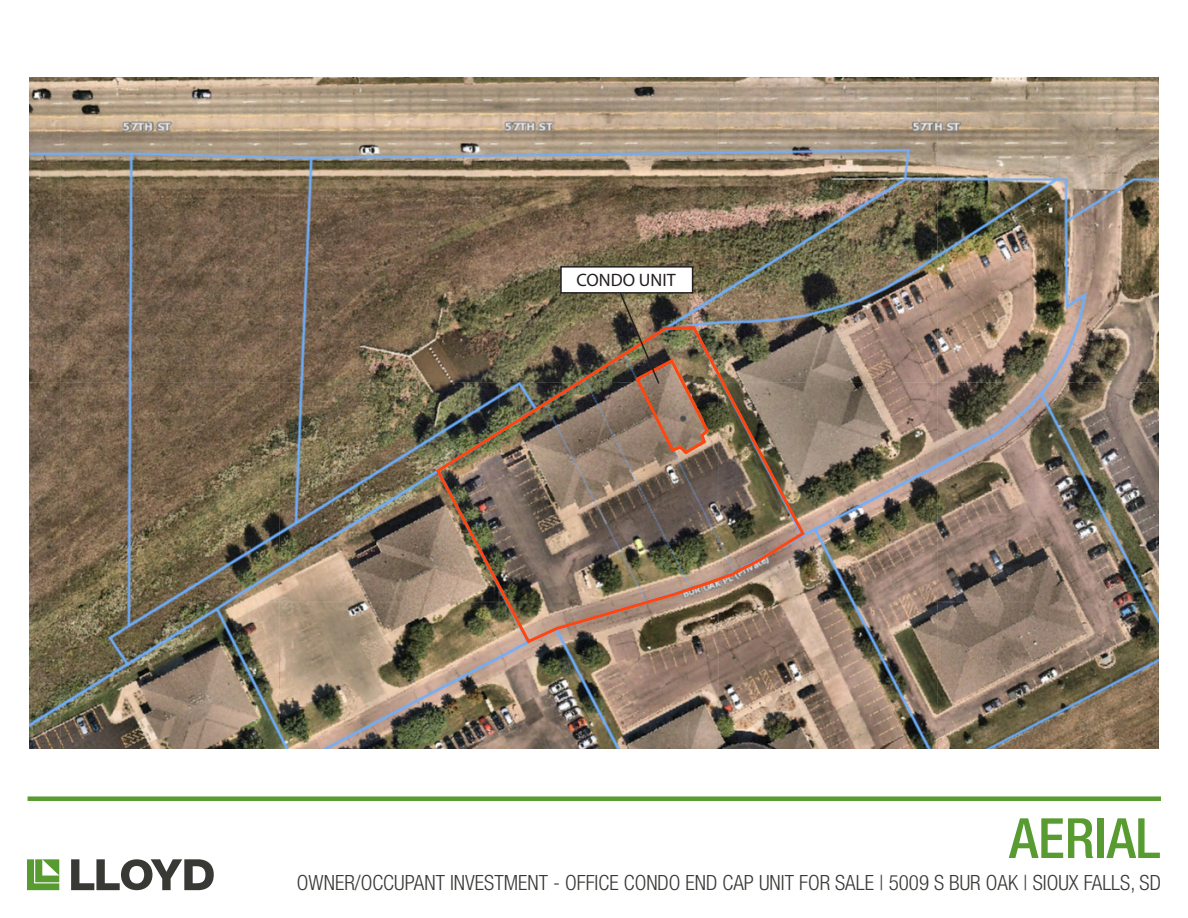
<style>
.page{position:relative;width:1188px;height:918px;background:#fff}
.page>*{position:absolute;margin:0;border:0;box-sizing:border-box;transform-origin:0 0}
.t1{font:500 condensed 55.5px "Helvetica Neue LT Std";color:#589b31}
.t2{font:300 condensed 21px "Helvetica Neue LT Std";color:#383935}
.t3{font:18px "Myriad Pro";color:#231f20}
</style>
<div class="page">
<svg style="left:27px;top:859px;width:32px;height:31px"></svg>
<svg style="left:71px;top:859px;width:143px;height:31px"></svg>
<div style="left:28px;top:796px;width:1133px;height:5px;background:#589b31"></div>
<img style="left:30px;top:77px;width:1128px;height:671px">
<img style="left:434px;top:325px;width:373px;height:320px">
<img style="left:618px;top:291px;width:93px;height:165px">
<div style="left:561px;top:267px;width:132px;height:26px;background:#fff"></div>
<div style="left:560px;top:266px;width:133px;height:28px;border:2px solid #231f20"></div>
<p class="t3" style="left:576px;top:269px;width:101px">CONDO UNIT</p>
<p class="t1" style="left:1009px;top:805px;width:153px">AERIAL</p>
<p class="t2" style="left:297px;top:870px;width:866px">OWNER/OCCUPANT INVESTMENT - OFFICE CONDO END CAP UNIT FOR SALE | 5009 S BUR OAK | SIOUX FALLS, SD</p>
</div>
